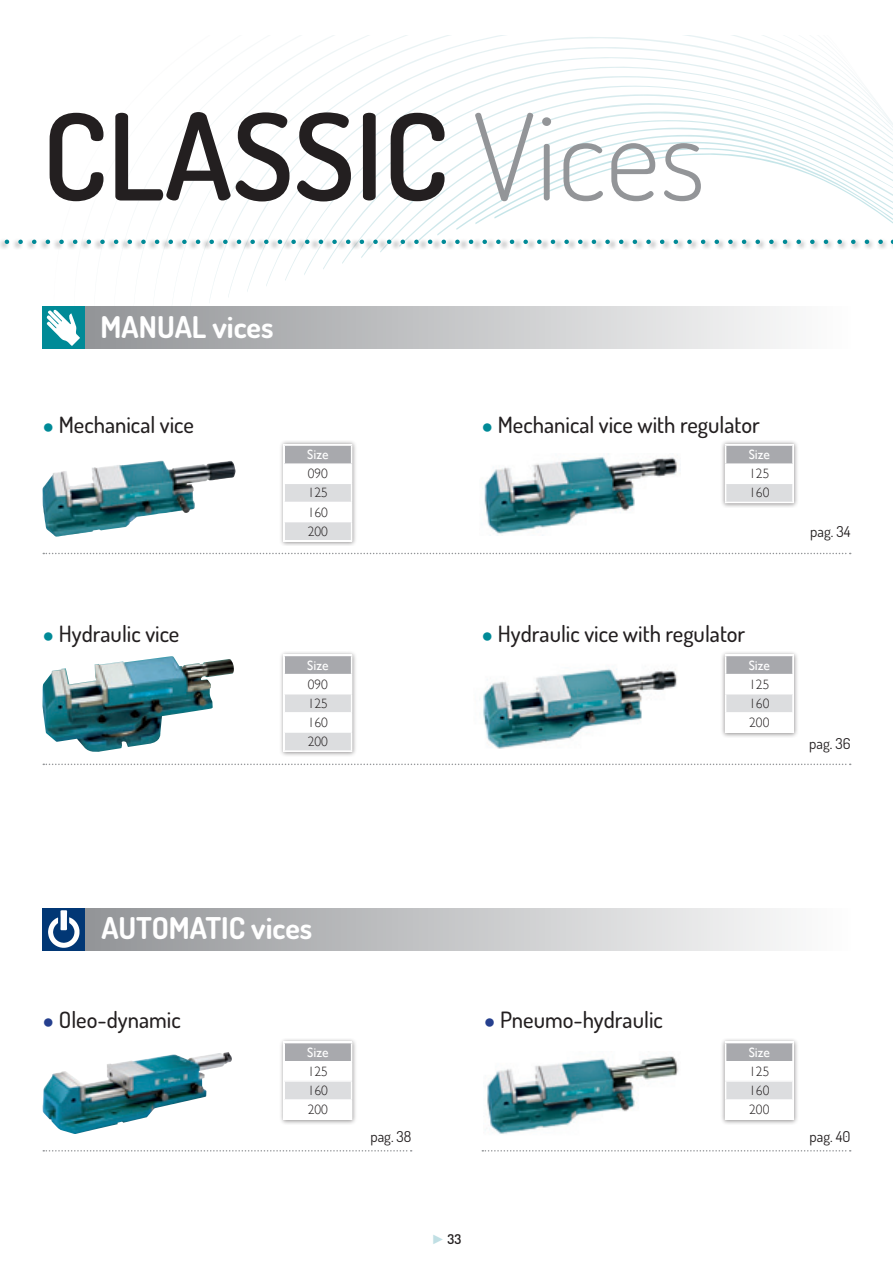
<style>
.page{position:relative;width:893px;height:1263px;background:#fff}
.page>*{position:absolute;margin:0;border:0;box-sizing:border-box;transform-origin:0 0}
.t1{font:600 120px "Dosis";color:#231f20}
.t2{font:700 30px "Dosis";color:#fff}
.t3{font:500 22.5px "Dosis";color:#231f20}
.t4{font:15px "Dosis";color:#231f20}
.t5{font:300 13.5px/19.2px "Gill Sans";color:#231f20;text-align:justify}
.t6{font:13.5px "Gill Sans";color:#fff}
.t7{font:600 13.5px "Dosis";color:#231f20}
.s1{font-weight:300;color:#939598}
.s2{font-family:"Arial";font-weight:400;font-size:19.5px;color:#008a97}
.s3{font-family:"Arial";font-weight:400;font-size:19.5px;color:#253f8e}
.s4{font-family:"Arial";font-weight:400;color:#c0dfe4}
</style>
<div class="page">
<svg style="left:147px;top:35px;width:746px;height:267px"></svg>
<div style="left:0;top:237px;width:893px;height:13px;background:#231f20;opacity:.45"></div>
<svg style="left:0;top:240px;width:886px;height:4px"></svg>
<img style="left:483px;top:668px;width:194px;height:81px">
<img style="left:42px;top:461px;width:167px;height:76px">
<img style="left:43px;top:656px;width:191px;height:96px">
<img style="left:484px;top:453px;width:194px;height:81px">
<img style="left:43px;top:1052px;width:189px;height:82px">
<img style="left:485px;top:1056px;width:194px;height:78px">
<div style="left:85px;top:908px;width:765px;height:42px;background:linear-gradient(to right,#929497,#fefefe)"></div>
<div style="left:85px;top:306px;width:765px;height:43px;background:linear-gradient(to right,#929497,#fefefe)"></div>
<div style="left:43px;top:306px;width:42px;height:43px;background:#008a97"></div>
<svg style="left:47px;top:309px;width:33px;height:37px"></svg>
<svg style="left:43px;top:553px;width:808px;height:1px"></svg>
<svg style="left:43px;top:763px;width:808px;height:2px"></svg>
<div style="left:43px;top:908px;width:42px;height:42px;background:#013775"></div>
<svg style="left:48px;top:910px;width:32px;height:38px"></svg>
<svg style="left:43px;top:1150px;width:369px;height:1px"></svg>
<svg style="left:482px;top:1150px;width:369px;height:1px"></svg>
<div style="left:279px;top:440px;width:78px;height:106px;background:#231f20;opacity:.5"></div>
<hr style="left:283px;top:444px;width:69px;height:2px;background:#fff">
<svg style="left:283px;top:446px;width:69px;height:94px"></svg>
<hr style="left:283px;top:540px;width:69px;height:1px;background:#fff">
<div style="left:279px;top:650px;width:78px;height:106px;background:#231f20;opacity:.5"></div>
<hr style="left:283px;top:655px;width:69px;height:1px;background:#fff">
<svg style="left:283px;top:656px;width:69px;height:94px"></svg>
<hr style="left:283px;top:750px;width:69px;height:2px;background:#fff">
<div style="left:279px;top:1037px;width:78px;height:88px;background:#231f20;opacity:.5"></div>
<hr style="left:283px;top:1042px;width:69px;height:1px;background:#fff">
<svg style="left:283px;top:1043px;width:69px;height:75px"></svg>
<hr style="left:283px;top:1118px;width:69px;height:2px;background:#fff">
<div style="left:720px;top:1037px;width:79px;height:88px;background:#231f20;opacity:.5"></div>
<hr style="left:725px;top:1042px;width:69px;height:1px;background:#fff">
<svg style="left:725px;top:1043px;width:69px;height:75px"></svg>
<hr style="left:725px;top:1118px;width:69px;height:2px;background:#fff">
<div style="left:720px;top:440px;width:79px;height:68px;background:#231f20;opacity:.5"></div>
<div style="left:726px;top:445px;width:67px;height:19px;background:#a8a9ad"></div>
<div style="left:726px;top:464px;width:67px;height:19px;background:#fff"></div>
<div style="left:726px;top:483px;width:67px;height:19px;background:#dcdddf"></div>
<hr style="left:725px;top:444px;width:69px;height:2px;background:#fff">
<hr style="left:725px;top:463px;width:69px;height:2px;background:#fff">
<hr style="left:725px;top:483px;width:69px;height:1px;background:#fff">
<svg style="left:725px;top:446px;width:1px;height:56px"></svg>
<svg style="left:792px;top:446px;width:2px;height:56px"></svg>
<hr style="left:725px;top:502px;width:69px;height:1px;background:#fff">
<div style="left:720px;top:650px;width:79px;height:87px;background:#231f20;opacity:.5"></div>
<hr style="left:725px;top:655px;width:69px;height:1px;background:#fff">
<svg style="left:725px;top:656px;width:69px;height:75px"></svg>
<hr style="left:725px;top:731px;width:69px;height:2px;background:#fff">
<h1 class="t1" style="left:43px;top:79px;width:664px">CLASSIC <span class="s1">Vices</span></h1>
<h2 class="t2" style="left:101px;top:308px;width:174px">MANUAL vices</h2>
<p class="t3" style="left:43px;top:410px;width:153px"><span class="s2">●</span> Mechanical vice</p>
<p class="t3" style="left:482px;top:410px;width:280px"><span class="s2">●</span> Mechanical vice with regulator</p>
<p class="t6" style="left:307px;top:447px;width:23px">Size</p>
<p class="t5" style="left:308px;top:464px;width:22px">090<br>125<br>160<br>200</p>
<p class="t6" style="left:749px;top:447px;width:23px">Size</p>
<p class="t5" style="left:749px;top:464px;width:22px">125<br>160</p>
<p class="t3" style="left:43px;top:619px;width:138px"><span class="s2">●</span> Hydraulic vice</p>
<p class="t3" style="left:482px;top:619px;width:265px"><span class="s2">●</span> Hydraulic vice with regulator</p>
<p class="t6" style="left:307px;top:657px;width:23px">Size</p>
<p class="t5" style="left:308px;top:675px;width:22px">090<br>125<br>160<br>200</p>
<p class="t6" style="left:749px;top:657px;width:23px">Size</p>
<p class="t5" style="left:749px;top:675px;width:22px">125<br>160<br>200</p>
<p class="t4" style="left:810px;top:521px;width:42px">pag. 34</p>
<p class="t4" style="left:809px;top:733px;width:43px">pag. 36</p>
<h2 class="t2" style="left:101px;top:908px;width:212px">AUTOMATIC vices</h2>
<p class="t3" style="left:43px;top:1005px;width:140px"><span class="s3">●</span> Oleo-dynamic</p>
<p class="t3" style="left:484px;top:1005px;width:181px"><span class="s3">●</span> Pneumo-hydraulic</p>
<p class="t6" style="left:307px;top:1044px;width:23px">Size</p>
<p class="t5" style="left:308px;top:1062px;width:22px">125<br>160<br>200</p>
<p class="t6" style="left:749px;top:1044px;width:23px">Size</p>
<p class="t5" style="left:749px;top:1062px;width:22px">125<br>160<br>200</p>
<p class="t4" style="left:370px;top:1127px;width:43px">pag. 38</p>
<p class="t4" style="left:810px;top:1127px;width:42px">pag. 40</p>
<p class="t7" style="left:432px;top:1230px;width:31px"><span class="s4">►</span> 33</p>
</div>
